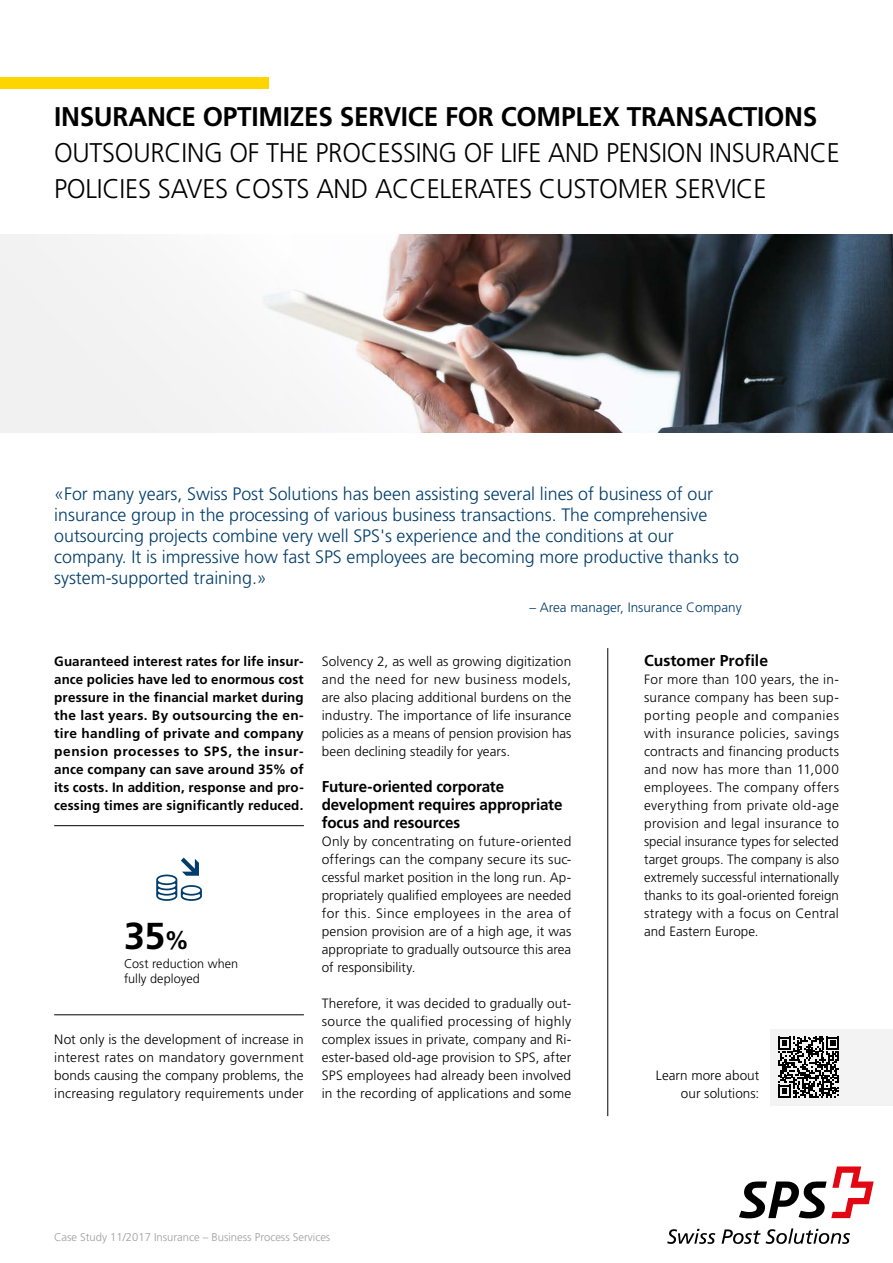
<style>
.page{position:relative;width:893px;height:1263px;background:#fff}
.page>*{position:absolute;margin:0;border:0;box-sizing:border-box;transform-origin:0 0}
.t1{font:700 37.5px "Frutiger LT Std";color:#000}
.t2{font:300 27px/36px "Frutiger LT Std";letter-spacing:-.01em;color:#000;scale:.96 1}
.t3{font:700 27px "Frutiger LT Std";letter-spacing:-.01em;color:#000}
.t4{font:300 18px/21px "Frutiger LT Std";color:#003d6a}
.t5{font:700 15.75px/18px "Frutiger LT Std";letter-spacing:-.005em;color:#000;scale:.96 1}
.t6{font:700 15.75px "Frutiger LT Std";letter-spacing:-.005em;color:#000}
.t7{font:300 13.5px/18px "Frutiger LT Std";letter-spacing:.005em;color:#000;text-align:justify}
.t8{font:700 13.5px/18px "Frutiger LT Std";letter-spacing:.01em;color:#000;text-align:justify}
.t9{font:300 13.5px "Frutiger LT Std";color:#003d6a}
.t10{font:300 12.6px/15px "Frutiger LT Std";letter-spacing:.005em;color:#000}
.t11{font:300 11.25px "Frutiger LT Std";color:#9d9d9c}
.s1{font-size:25.2px}
</style>
<div class="page">
<svg style="left:667px;top:1229px;width:48px;height:15px"></svg>
<svg style="left:722px;top:1228px;width:128px;height:16px"></svg>
<svg style="left:739px;top:1166px;width:135px;height:52px"></svg>
<div style="left:0;top:77px;width:269px;height:11px;background:#ffd500"></div>
<div style="left:771px;top:1029px;width:122px;height:76px;background:#f3f3f3"></div>
<hr style="left:607px;top:648px;width:1px;height:468px;background:#000">
<img style="left:0;top:234px;width:893px;height:198px">
<hr style="left:54px;top:825px;width:250px;height:1px;background:#000">
<hr style="left:54px;top:1014px;width:250px;height:1px;background:#000">
<svg style="left:156px;top:857px;width:46px;height:44px"></svg>
<svg style="left:778px;top:1036px;width:61px;height:62px"></svg>
<h2 class="t3" style="left:54px;top:101px;width:765px">INSURANCE OPTIMIZES SERVICE FOR COMPLEX TRANSACTIONS</h2>
<h2 class="t2" style="left:54px;top:135px;width:820px">OUTSOURCING OF THE PROCESSING OF LIFE AND PENSION INSURANCE<br>POLICIES SAVES COSTS AND ACCELERATES CUSTOMER SERVICE</h2>
<p class="t4" style="left:54px;top:483px;width:686px">«For many years, Swiss Post Solutions has been assisting several lines of business of our insurance group in the processing of various business transactions. The comprehensive outsourcing projects combine very well SPS's experience and the conditions at our company. It is impressive how fast SPS employees are becoming more productive thanks to system-supported training.»</p>
<p class="t8" style="left:54px;top:652px;width:251px">Guaranteed interest rates for life insur&shy;ance policies have led to enormous cost pressure in the financial market during the last years. By outsourcing the en&shy;tire handling of private and company pension processes to SPS, the insur&shy;ance company can save around 35% of its costs. In addition, response and pro&shy;cessing times are significantly reduced.</p>
<h1 class="t1" style="left:124px;top:913px;width:67px">35<span class="s1">%</span></h1>
<p class="t10" style="left:124px;top:956px;width:116px">Cost reduction when fully deployed</p>
<p class="t7" style="left:54px;top:1031px;width:251px">Not only is the development of increase in interest rates on mandatory government bonds causing the company problems, the increasing regulatory requirements under</p>
<p class="t9" style="left:529px;top:600px;width:214px">– Area manager, Insurance Company</p>
<p class="t7" style="left:322px;top:653px;width:251px">Solvency 2, as well as growing digitization and the need for new business models, are also placing additional burdens on the industry. The importance of life insurance policies as a means of pension provision has been declining steadily for years.</p>
<p class="t5" style="left:322px;top:778px;width:252px">Future-oriented corporate development requires appropriate focus and resources</p>
<p class="t7" style="left:322px;top:833px;width:251px">Only by concentrating on future-oriented offerings can the company secure its suc&shy;cessful market position in the long run. Ap&shy;propriately qualified employees are needed for this. Since employees in the area of pension provision are of a high age, it was appropriate to gradually outsource this area of responsibility.</p>
<p class="t7" style="left:322px;top:995px;width:251px">Therefore, it was decided to gradually out&shy;source the qualified processing of highly complex issues in private, company and Ri&shy;ester-based old-age provision to SPS, after SPS employees had already been involved in the recording of applications and some</p>
<p class="t6" style="left:644px;top:651px;width:125px">Customer Profile</p>
<p class="t7" style="left:644px;top:671px;width:196px">For more than 100 years, the in&shy;surance company has been sup&shy;porting people and companies with insurance policies, savings contracts and financing products and now has more than 11,000 employees. The company offers everything from private old-age provision and legal insurance to special insurance types for selected target groups. The company is also extremely successful internationally thanks to its goal-oriented foreign strategy with a focus on Central and Eastern Europe.</p>
<p class="t7" style="left:656px;top:1067px;width:105px;text-align:right">Learn more about our solutions:</p>
<p class="t11" style="left:54px;top:1231px;width:278px">Case Study 11/2017 Insurance – Business Process Services</p>
</div>
